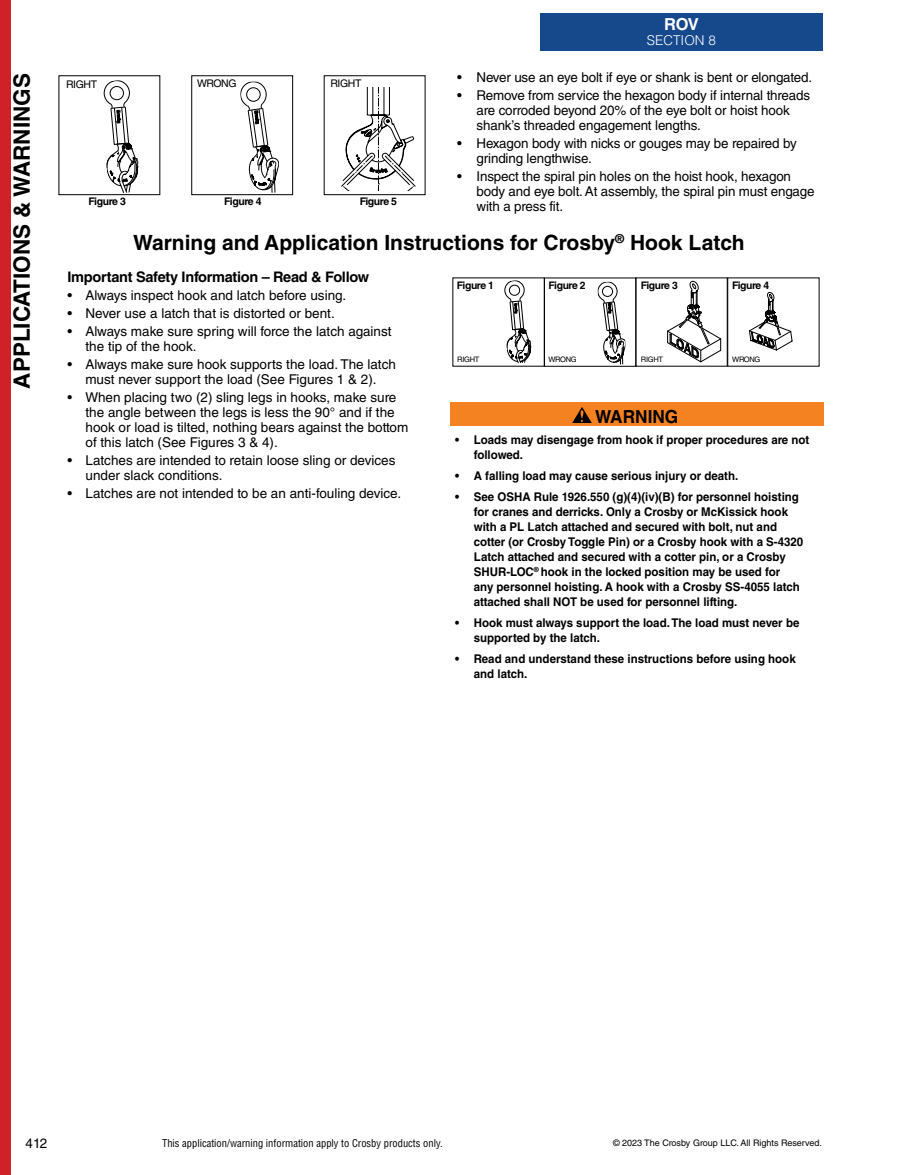
<style>
.page{position:relative;width:905px;height:1175px;background:#fff}
.page>*{position:absolute;margin:0;border:0;box-sizing:border-box;transform-origin:0 0}
.t1{font:700 22.5px "Helvetica LT Std";color:#000}
.t2{font:700 21px "Helvetica LT Std";color:#000}
.t3{font:700 18px "Helvetica LT Std";color:#000;scale:.96 1}
.t4{font:700 16.5px "Helvetica LT Std";color:#fff}
.t5{font:700 14.55px "Helvetica LT Std";letter-spacing:-.02em;color:#000}
.t6{font:13.5px/15px "Helvetica LT Std";letter-spacing:-.01em;color:#000}
.t7{font:300 13.5px "Helvetica LT Std";color:#fff}
.t8{font:700 12px/15px "Helvetica LT Std";color:#000;scale:.96 1}
.t9{font:condensed 10.5px "Helvetica LT Std";color:#000}
.t10{font:700 10.5px "Helvetica LT Std";letter-spacing:-.04em;color:#000}
.t11{font:10.5px "Helvetica LT Std";letter-spacing:-.04em;color:#000}
.t12{font:700 10.35px "Helvetica LT Std";letter-spacing:-.04em;color:#000}
.t13{font:9px "Helvetica LT Std";color:#000}
.t14{font:7.5px "Helvetica LT Std";letter-spacing:-.04em;color:#000}
</style>
<div class="page">
<div style="left:0;top:0;width:10px;height:1174px;background:#ce2128"></div>
<div style="left:540px;top:13px;width:282px;height:38px;background:#16488c"></div>
<div style="left:191px;top:76px;width:102px;height:119px;border:1px solid #000"></div>
<svg style="left:341px;top:88px;width:74px;height:102px"></svg>
<svg style="left:103px;top:80px;width:36px;height:113px"></svg>
<svg style="left:240px;top:81px;width:39px;height:113px"></svg>
<svg style="left:504px;top:280px;width:28px;height:84px"></svg>
<svg style="left:597px;top:281px;width:29px;height:84px"></svg>
<svg style="left:667px;top:281px;width:54px;height:81px"></svg>
<svg style="left:749px;top:292px;width:43px;height:58px"></svg>
<div style="left:450px;top:402px;width:374px;height:24px;background:#f58220"></div>
<svg style="left:572px;top:407px;width:20px;height:16px"></svg>
<h1 class="t1" style="left:8px;top:388px;width:317px;rotate:-90deg">APPLICATIONS &amp; WARNINGS</h1>
<p class="t11" style="left:66px;top:78px;width:32px">RIGHT</p>
<p class="t11" style="left:197px;top:78px;width:41px">WRONG</p>
<p class="t11" style="left:330px;top:77px;width:32px">RIGHT</p>
<p class="t10" style="left:89px;top:195px;width:39px">Figure 3</p>
<p class="t10" style="left:224px;top:195px;width:39px">Figure 4</p>
<p class="t10" style="left:359px;top:195px;width:39px">Figure 5</p>
<p class="t4" style="left:664px;top:14px;width:36px">ROV</p>
<p class="t7" style="left:647px;top:32px;width:71px">SECTION 8</p>
<p class="t6" style="left:457px;top:70px;width:356px">• Never use an eye bolt if eye or shank is bent or elongated.</p>
<p class="t6" style="left:476px;top:88px;width:335px;text-indent:-19px">• Remove from service the hexagon body if internal threads are corroded beyond 20% of the eye bolt or hoist hook shank’s threaded engagement lengths.</p>
<p class="t6" style="left:476px;top:136px;width:322px;text-indent:-20px">• Hexagon body with nicks or gouges may be repaired by grinding lengthwise.</p>
<p class="t6" style="left:476px;top:169px;width:339px;text-indent:-19px">• Inspect the spiral pin holes on the hoist hook, hexagon body and eye bolt. At assembly, the spiral pin must engage with a press fit.</p>
<h2 class="t2" style="left:133px;top:229px;width:613px">Warning and Application Instructions for Crosby<sup>®</sup> Hook Latch</h2>
<p class="t12" style="left:457px;top:279px;width:39px">Figure 1</p>
<p class="t12" style="left:548px;top:279px;width:39px">Figure 2</p>
<p class="t12" style="left:640px;top:279px;width:39px">Figure 3</p>
<p class="t12" style="left:732px;top:279px;width:39px">Figure 4</p>
<p class="t5" style="left:68px;top:268px;width:303px">Important Safety Information – Read &amp; Follow</p>
<p class="t6" style="left:68px;top:287px;width:280px">• Always inspect hook and latch before using.</p>
<p class="t6" style="left:68px;top:305px;width:269px">• Never use a latch that is distorted or bent.</p>
<p class="t6" style="left:85px;top:323px;width:307px;text-indent:-18px">• Always make sure spring will force the latch against the tip of the hook.</p>
<p class="t6" style="left:68px;top:356px;width:330px;text-align:center">• Always make sure hook supports the load. The latch must never support the load (See Figures 1 &amp; 2).</p>
<p class="t6" style="left:85px;top:389px;width:324px;text-indent:-18px">• When placing two (2) sling legs in hooks, make sure the angle between the legs is less the 90° and if the hook or load is tilted, nothing bears against the bottom of this latch (See Figures 3 &amp; 4).</p>
<p class="t6" style="left:85px;top:452px;width:311px;text-indent:-18px">• Latches are intended to retain loose sling or devices under slack conditions.</p>
<p class="t6" style="left:68px;top:485px;width:335px">• Latches are not intended to be an anti-fouling device.</p>
<p class="t14" style="left:457px;top:354px;width:24px">RIGHT</p>
<p class="t14" style="left:548px;top:355px;width:30px">WRONG</p>
<p class="t14" style="left:641px;top:354px;width:24px">RIGHT</p>
<p class="t14" style="left:732px;top:354px;width:30px">WRONG</p>
<h3 class="t3" style="left:595px;top:406px;width:88px">WARNING</h3>
<p class="t8" style="left:474px;top:432px;width:351px;text-indent:-19px">• Loads may disengage from hook if proper procedures are not followed.</p>
<p class="t8" style="left:455px;top:468px;width:296px">• A falling load may cause serious injury or death.</p>
<p class="t8" style="left:474px;top:489px;width:345px;text-indent:-19px">• See OSHA Rule 1926.550 (g)(4)(iv)(B) for personnel hoisting for cranes and derricks. Only a Crosby or McKissick hook with a PL Latch attached and secured with bolt, nut and cotter (or Crosby Toggle Pin) or a Crosby hook with a S-4320<br>Latch attached and secured with a cotter pin, or a Crosby SHUR-LOC<sup>®</sup> hook in the locked position may be used for<br>any personnel hoisting. A hook with a Crosby SS-4055 latch attached shall NOT be used for personnel lifting.</p>
<p class="t8" style="left:474px;top:615px;width:341px;text-indent:-19px">• Hook must always support the load. The load must never be supported by the latch.</p>
<p class="t8" style="left:474px;top:651px;width:337px;text-indent:-19px">• Read and understand these instructions before using hook and latch.</p>
<p class="t6" style="left:26px;top:1135px;width:23px">412</p>
<p class="t9" style="left:162px;top:1136px;width:282px">This application/warning information apply to Crosby products only.</p>
<p class="t13" style="left:613px;top:1137px;width:210px">© 2023 The Crosby Group LLC. All Rights Reserved.</p>
</div>
